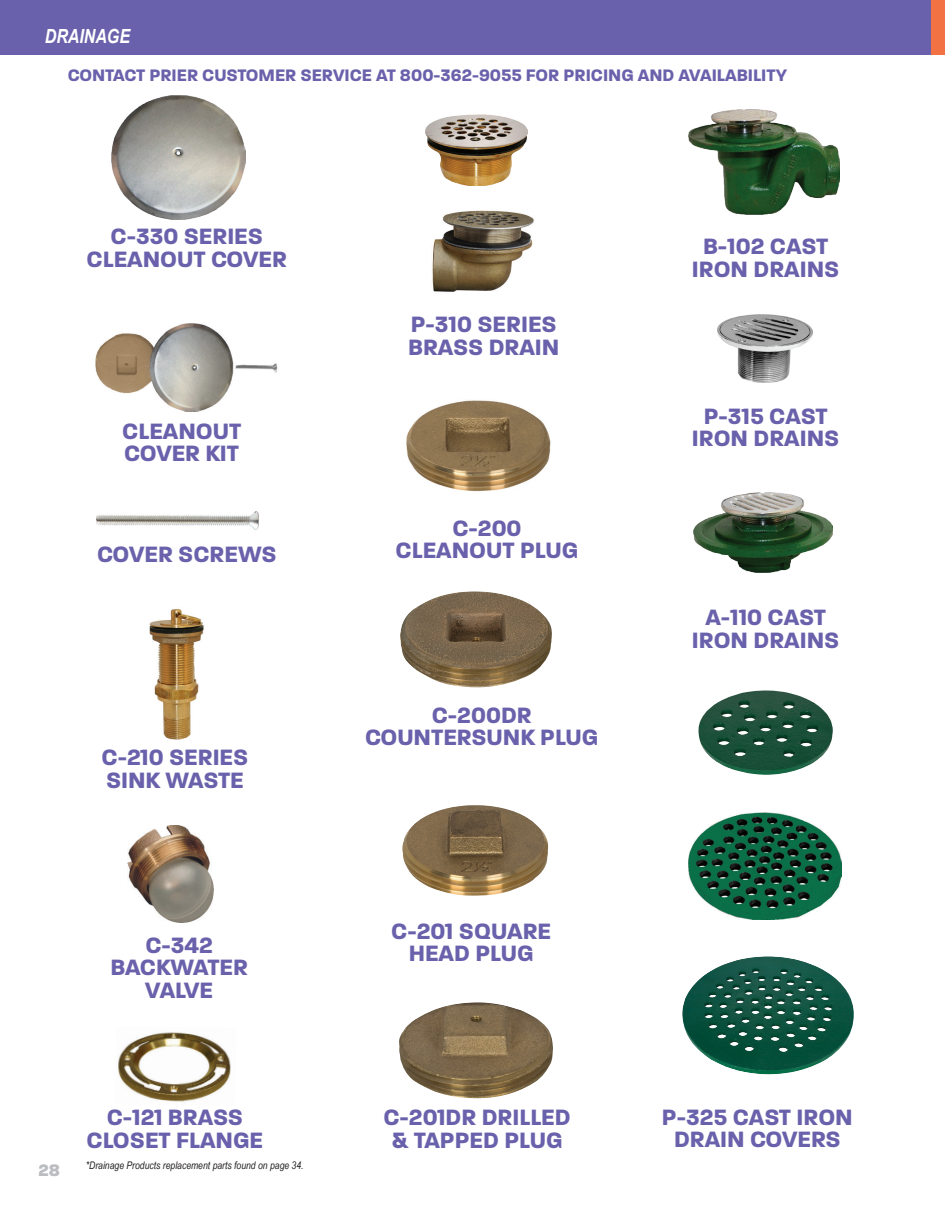
<style>
.page{position:relative;width:945px;height:1215px;background:#fff}
.page>*{position:absolute;margin:0;border:0;box-sizing:border-box;transform-origin:0 0}
.t1{font:700 24px/22.5px "Paralucent";color:#6961ab;text-align:center}
.t2{font:italic 700 19.5px "Arial Narrow";color:#fff}
.t3{font:700 18px "Paralucent";color:#6961ab}
.t4{font:800 18px "Paralucent";color:#bcbdc0}
.t5{font:italic 10.5px "Arial Narrow";color:#231f20}
</style>
<div class="page">
<div style="left:0;top:0;width:932px;height:55px;background:#6961ab"></div>
<img style="left:400px;top:591px;width:152px;height:96px">
<img style="left:406px;top:400px;width:145px;height:92px">
<img style="left:399px;top:1002px;width:154px;height:97px">
<img style="left:402px;top:805px;width:146px;height:91px">
<img style="left:426px;top:114px;width:102px;height:71px">
<img style="left:432px;top:210px;width:102px;height:82px">
<img style="left:112px;top:95px;width:134px;height:125px">
<img style="left:96px;top:323px;width:182px;height:88px">
<img style="left:97px;top:511px;width:161px;height:19px">
<img style="left:118px;top:1032px;width:113px;height:70px">
<img style="left:127px;top:825px;width:87px;height:97px">
<img style="left:149px;top:609px;width:55px;height:131px">
<img style="left:693px;top:493px;width:140px;height:80px">
<img style="left:718px;top:314px;width:94px;height:68px">
<img style="left:689px;top:110px;width:150px;height:105px">
<img style="left:682px;top:956px;width:172px;height:119px">
<img style="left:689px;top:813px;width:153px;height:106px">
<img style="left:699px;top:690px;width:134px;height:85px">
<div style="left:932px;top:0;width:13px;height:55px;background:#f37243"></div>
<p class="t2" style="left:45px;top:21px;width:87px">DRAINAGE</p>
<p class="t3" style="left:68px;top:64px;width:721px">CONTACT PRIER CUSTOMER SERVICE AT 800-362-9055 FOR PRICING AND AVAILABILITY</p>
<p class="t1" style="left:87px;top:225px;width:202px">C-330 SERIES<br>CLEANOUT COVER</p>
<p class="t1" style="left:122px;top:420px;width:121px;text-align:left">CLEANOUT<br>COVER KIT</p>
<p class="t1" style="left:97px;top:543px;width:181px">COVER SCREWS</p>
<p class="t1" style="left:101px;top:746px;width:148px;text-align:left">C-210 SERIES<br>SINK WASTE</p>
<p class="t1" style="left:110px;top:934px;width:139px">C-342<br>BACKWATER<br>VALVE</p>
<p class="t4" style="left:38px;top:1159px;width:23px">28</p>
<p class="t1" style="left:87px;top:1106px;width:178px">C-121 BRASS<br>CLOSET FLANGE</p>
<p class="t5" style="left:86px;top:1158px;width:219px">*Drainage Products replacement parts found on page 34.</p>
<p class="t1" style="left:408px;top:313px;width:153px;text-align:left">P-310 SERIES<br>BRASS DRAIN</p>
<p class="t1" style="left:452px;top:517px;width:71px">C-200</p>
<p class="t1" style="left:396px;top:539px;width:184px">CLEANOUT PLUG</p>
<p class="t1" style="left:432px;top:704px;width:101px">C-200DR</p>
<p class="t1" style="left:365px;top:726px;width:235px">COUNTERSUNK PLUG</p>
<p class="t1" style="left:391px;top:920px;width:161px">C-201 SQUARE</p>
<p class="t1" style="left:409px;top:942px;width:126px">HEAD PLUG</p>
<p class="t1" style="left:383px;top:1106px;width:189px">C-201DR DRILLED</p>
<p class="t1" style="left:391px;top:1129px;width:173px">&amp; TAPPED PLUG</p>
<p class="t1" style="left:692px;top:235px;width:149px">B-102 CAST<br>IRON DRAINS</p>
<p class="t1" style="left:692px;top:405px;width:149px">P-315 CAST<br>IRON DRAINS</p>
<p class="t1" style="left:692px;top:606px;width:149px">A-110 CAST<br>IRON DRAINS</p>
<p class="t1" style="left:662px;top:1106px;width:192px">P-325 CAST IRON<br>DRAIN COVERS</p>
</div>
